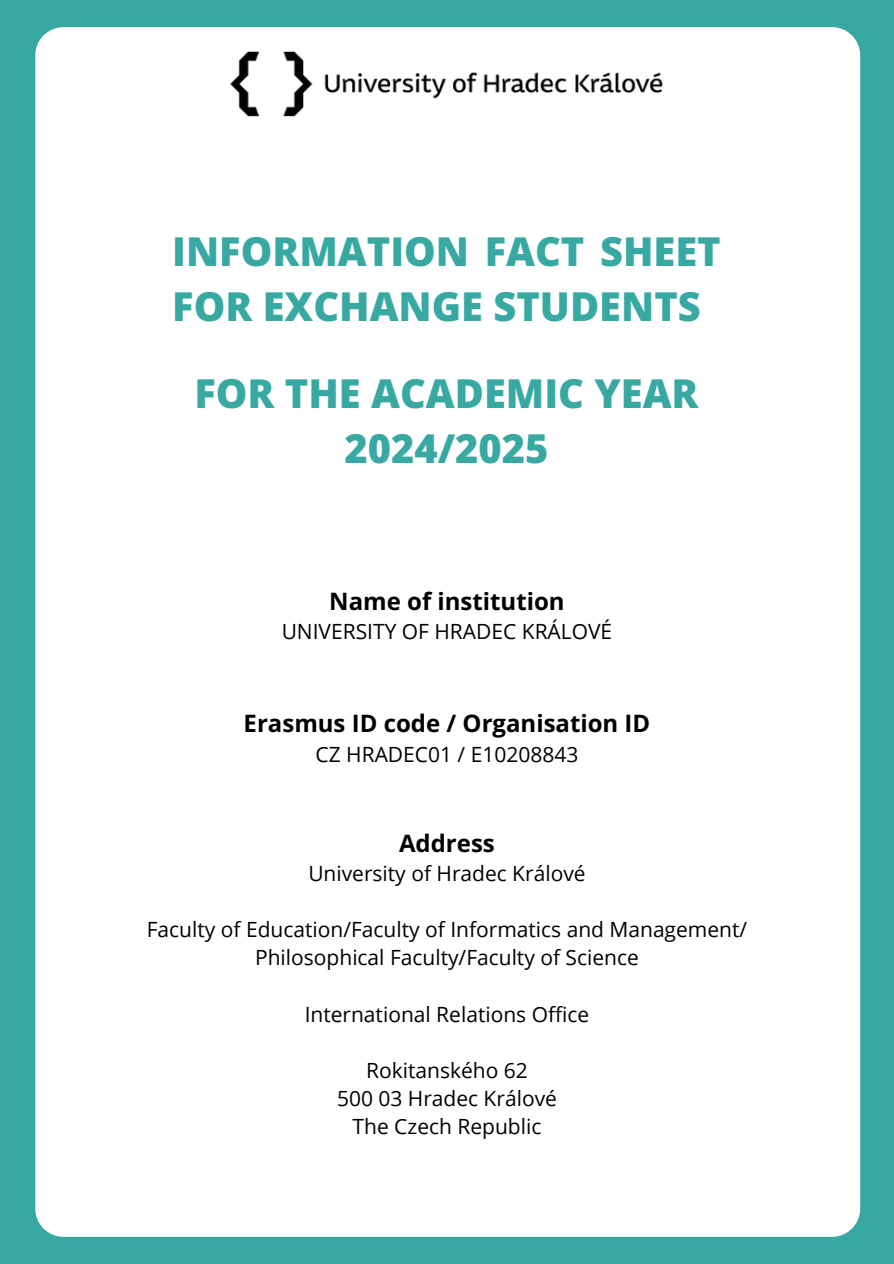
<style>
.page{position:relative;width:894px;height:1264px;background:#fff}
.page>*{position:absolute;margin:0;border:0;box-sizing:border-box;transform-origin:0 0}
.t1{font:800 39.75px/55.2px "Open Sans";color:#37a9a2}
.t2{font:700 24px "Open Sans";color:#000}
.t3{font:21px/28.2px "Open Sans";color:#000;text-align:center}
</style>
<div class="page">
<div style="left:0;top:0;width:893px;height:1263px;background:#37a9a2"></div>
<div style="left:35px;top:27px;width:824px;height:1209px;background:#fff"></div>
<img style="left:204px;top:27px;width:484px;height:90px">
<p class="t1" style="left:172px;top:223px;width:550px">INFORMATION FACT SHEET<br>FOR EXCHANGE STUDENTS</p>
<p class="t1" style="left:194px;top:364px;width:505px;text-align:center">FOR THE ACADEMIC YEAR<br>2024/2025</p>
<h1 class="t2" style="left:329px;top:584px;width:237px">Name of institution</h1>
<h1 class="t3" style="left:281px;top:616px;width:332px">UNIVERSITY OF HRADEC KRÁLOVÉ</h1>
<p class="t2" style="left:243px;top:706px;width:408px">Erasmus ID code / Organisation ID</p>
<p class="t3" style="left:315px;top:739px;width:264px">CZ HRADEC01 / E10208843</p>
<h2 class="t2" style="left:399px;top:826px;width:97px">Address</h2>
<p class="t3" style="left:308px;top:858px;width:279px">University of Hradec Králové</p>
<p class="t3" style="left:147px;top:915px;width:601px">Faculty of Education/Faculty of Informatics and Management/<br>Philosophical Faculty/Faculty of Science</p>
<p class="t3" style="left:304px;top:999px;width:286px">International Relations Office</p>
<p class="t3" style="left:366px;top:1055px;width:163px">Rokitanského 62</p>
<p class="t3" style="left:337px;top:1083px;width:221px">500 03 Hradec Králové</p>
<p class="t3" style="left:352px;top:1111px;width:190px">The Czech Republic</p>
</div>
